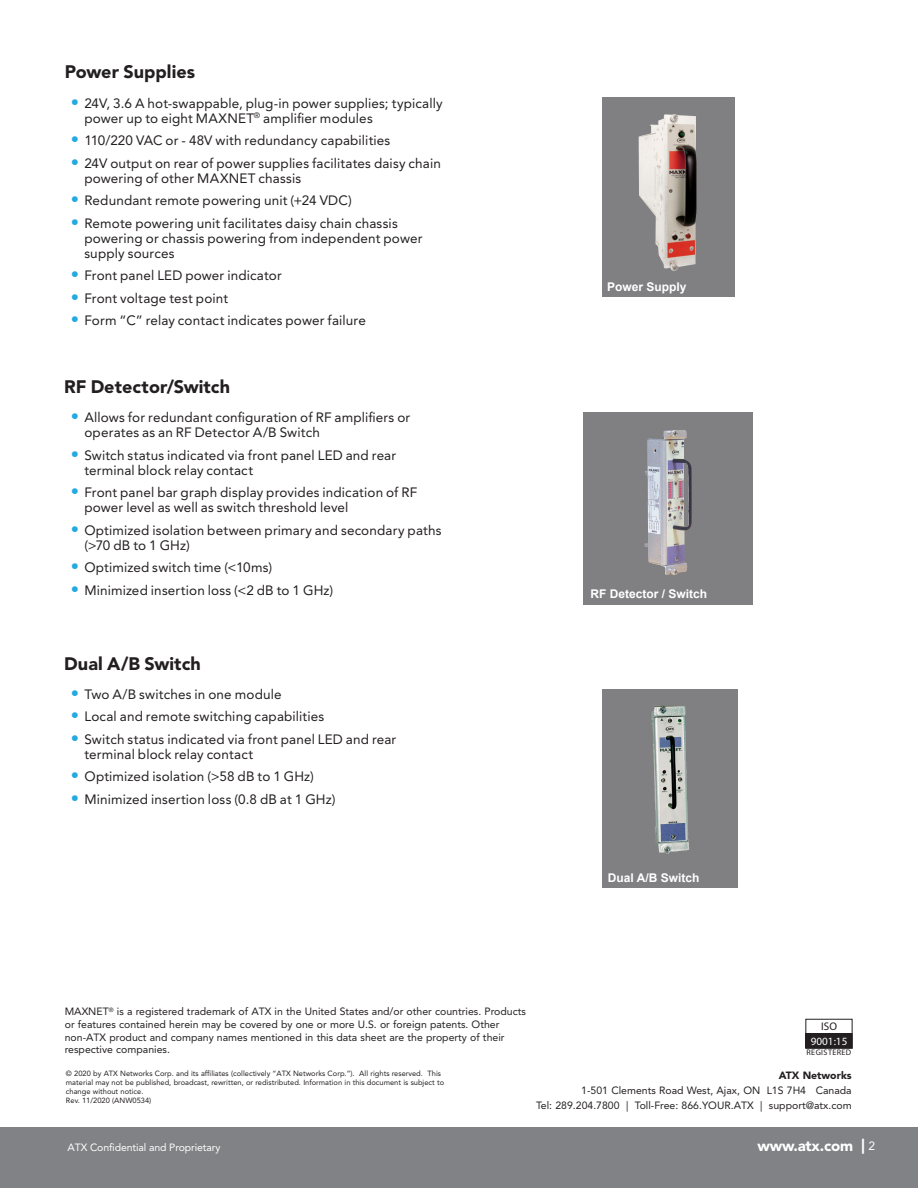
<style>
.page{position:relative;width:918px;height:1188px;background:#fff}
.page>*{position:absolute;margin:0;border:0;box-sizing:border-box;transform-origin:0 0}
.t1{font:900 18px "Avenir LT Pro";letter-spacing:.005em;color:#231f20}
.t2{font:900 15px "Avenir LT Pro";letter-spacing:-.01em;color:#fff}
.t3{font:13.5px/15px "Avenir LT Pro";letter-spacing:.01em;color:#231f20}
.t4{font:700 12px "Arial";color:#fff}
.t5{font:11.1px "Myriad";color:#fff}
.t6{font:11.1px "Myriad";color:#231f20}
.t7{font:10.5px/12.6px "Avenir LT Pro";color:#231f20;text-align:right}
.t8{font:10.5px "Avenir LT Pro";letter-spacing:-.01em;color:#fff}
.t9{font:900 10.5px "Avenir LT Pro";color:#231f20}
.t10{font:8.1px "Myriad";letter-spacing:.05em;color:#231f20}
.t11{font:7.5px/9px "Avenir LT Pro";color:#231f20}
.s1{font-size:16.5px;color:#24aae1}
.s2{font-weight:400;font-size:12px}
</style>
<div class="page">
<div style="left:0;top:1127px;width:918px;height:61px;background:#808285"></div>
<div style="left:806px;top:1019px;width:46px;height:29px;border:1px solid #231f20"></div>
<div style="left:806px;top:1034px;width:46px;height:14px;background:#231f20"></div>
<div style="left:602px;top:97px;width:133px;height:200px;background:#808083"></div>
<img style="left:638px;top:114px;width:59px;height:157px">
<div style="left:584px;top:412px;width:169px;height:192px;background:#808083"></div>
<img style="left:644px;top:430px;width:48px;height:145px">
<div style="left:602px;top:689px;width:136px;height:199px;background:#808083"></div>
<img style="left:651px;top:705px;width:22px;height:129px">
<h1 class="t1" style="left:65px;top:61px;width:132px">Power Supplies</h1>
<p class="t3" style="left:84px;top:95px;width:360px;text-indent:-14px"><span class="s1">•</span> 24V, 3.6 A hot-swappable, plug-in power supplies; typically power up to eight MAXNET<sup>®</sup> amplifier modules</p>
<p class="t3" style="left:71px;top:133px;width:321px"><span class="s1">•</span> 110/220 VAC or - 48V with redundancy capabilities</p>
<p class="t3" style="left:84px;top:155px;width:358px;text-indent:-14px"><span class="s1">•</span> 24V output on rear of power supplies facilitates daisy chain powering of other MAXNET chassis</p>
<p class="t3" style="left:71px;top:193px;width:282px"><span class="s1">•</span> Redundant remote powering unit (+24 VDC)</p>
<p class="t3" style="left:84px;top:215px;width:340px;text-indent:-14px"><span class="s1">•</span> Remote powering unit facilitates daisy chain chassis powering or chassis powering from independent power supply sources</p>
<p class="t3" style="left:71px;top:268px;width:212px"><span class="s1">•</span> Front panel LED power indicator</p>
<p class="t3" style="left:71px;top:290px;width:159px"><span class="s1">•</span> Front voltage test point</p>
<p class="t3" style="left:71px;top:313px;width:297px"><span class="s1">•</span> Form “C” relay contact indicates power failure</p>
<h1 class="t1" style="left:64px;top:376px;width:168px">RF Detector/Switch</h1>
<p class="t3" style="left:84px;top:410px;width:327px;text-indent:-14px"><span class="s1">•</span> Allows for redundant configuration of RF amplifiers or operates as an RF Detector A/B Switch</p>
<p class="t3" style="left:84px;top:447px;width:313px;text-indent:-14px"><span class="s1">•</span> Switch status indicated via front panel LED and rear terminal block relay contact</p>
<p class="t3" style="left:84px;top:485px;width:335px;text-indent:-14px"><span class="s1">•</span> Front panel bar graph display provides indication of RF power level as well as switch threshold level</p>
<p class="t3" style="left:84px;top:522px;width:359px;text-indent:-14px"><span class="s1">•</span> Optimized isolation between primary and secondary paths (&gt;70 dB to 1 GHz)</p>
<p class="t3" style="left:71px;top:560px;width:203px"><span class="s1">•</span> Optimized switch time (&lt;10ms)</p>
<p class="t3" style="left:71px;top:582px;width:264px"><span class="s1">•</span> Minimized insertion loss (&lt;2 dB to 1 GHz)</p>
<h1 class="t1" style="left:64px;top:653px;width:138px">Dual A/B Switch</h1>
<p class="t3" style="left:71px;top:687px;width:212px"><span class="s1">•</span> Two A/B switches in one module</p>
<p class="t3" style="left:71px;top:709px;width:255px"><span class="s1">•</span> Local and remote switching capabilities</p>
<p class="t3" style="left:84px;top:732px;width:313px;text-indent:-14px"><span class="s1">•</span> Switch status indicated via front panel LED and rear terminal block relay contact</p>
<p class="t3" style="left:71px;top:769px;width:245px"><span class="s1">•</span> Optimized isolation (&gt;58 dB to 1 GHz)</p>
<p class="t3" style="left:71px;top:792px;width:266px"><span class="s1">•</span> Minimized insertion loss (0.8 dB at 1 GHz)</p>
<p class="t4" style="left:607px;top:278px;width:81px">Power Supply</p>
<p class="t4" style="left:590px;top:586px;width:118px">RF Detector / Switch</p>
<p class="t4" style="left:608px;top:869px;width:93px">Dual A/B Switch</p>
<p class="t7" style="left:65px;top:1005px;width:463px;text-align:left">MAXNET<sup>®</sup> is a registered trademark of ATX in the United States and/or other countries. Products or features contained herein may be covered by one or more U.S. or foreign patents. Other non-ATX product and company names mentioned in this data sheet are the property of their respective companies.</p>
<p class="t11" style="left:66px;top:1069px;width:380px">© 2020 by ATX Networks Corp. and its affiliates (collectively “ATX Networks Corp.”). All rights reserved. This material may not be published, broadcast, rewritten, or redistributed. Information in this document is subject to change without notice.<br>Rev. 11/2020 (ANW0534)</p>
<p class="t6" style="left:821px;top:1021px;width:17px">ISO</p>
<p class="t5" style="left:811px;top:1035px;width:38px">9001:15</p>
<p class="t10" style="left:807px;top:1048px;width:46px">REGISTERED</p>
<p class="t9" style="left:779px;top:1069px;width:74px">ATX Networks</p>
<p class="t7" style="left:536px;top:1083px;width:317px;line-height:15px">1-501 Clements Road West, Ajax, ON L1S 7H4 Canada<br>Tel: 289.204.7800 | Toll-Free: 866.YOUR.ATX | support@atx.com</p>
<p class="t8" style="left:68px;top:1141px;width:155px">ATX Confidential and Proprietary</p>
<p class="t2" style="left:758px;top:1136px;width:119px">www.atx.com | <span class="s2">2</span></p>
</div>
